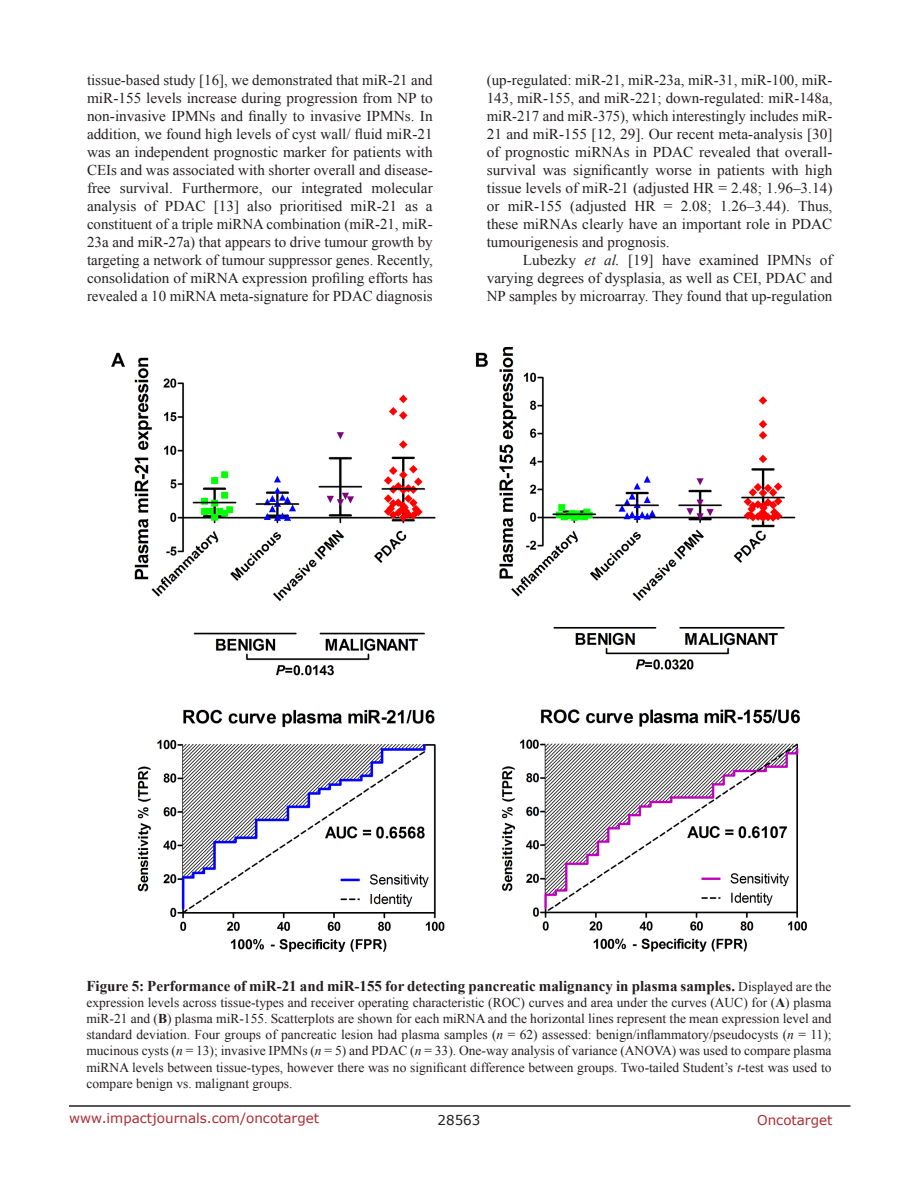
<style>
.page{position:relative;width:918px;height:1188px;background:#fff}
.page>*{position:absolute;margin:0;border:0;box-sizing:border-box;transform-origin:0 0}
.BodyText{font:15px/18px "Times New Roman";color:#231f20;text-align:justify}
.FigureText{font:700 15px "Times New Roman";color:#231f20}
.FigureText-2{font:13.5px/16.2px "Times New Roman";color:#231f20;text-align:justify}
.t1{font:13.5px "Verdana";color:#ac2b31}
.t2{font:13.5px "Verdana";color:#231f20}
.s1{font-style:italic}
.s2{font-weight:400;font-size:13.5px}
.s3{font-weight:700}
</style>
<div class="page">
<hr style="left:69px;top:1105px;width:781px;height:2px;background:#231f20">
<img style="left:112px;top:347px;width:694px;height:605px">
<p class="BodyText" style="left:87px;top:71px;width:347px">tissue-based study [16], we demonstrated that miR-21 and miR-155 levels increase during progression from NP to non-invasive IPMNs and finally to invasive IPMNs. In addition, we found high levels of cyst wall/ fluid miR-21 was an independent prognostic marker for patients with CEIs and was associated with shorter overall and disease&shy;free survival. Furthermore, our integrated molecular analysis of PDAC [13] also prioritised miR-21 as a constituent of a triple miRNA combination (miR-21, miR-23a and miR-27a) that appears to drive tumour growth by targeting a network of tumour suppressor genes. Recently, consolidation of miRNA expression profiling efforts has revealed a 10 miRNA meta-signature for PDAC diagnosis</p>
<p class="BodyText" style="left:487px;top:71px;width:347px">(up-regulated: miR-21, miR-23a, miR-31, miR-100, miR-143, miR-155, and miR-221; down-regulated: miR-148a, miR-217 and miR-375), which interestingly includes miR-21 and miR-155 [12, 29]. Our recent meta-analysis [30] of prognostic miRNAs in PDAC revealed that overall&shy;survival was significantly worse in patients with high tissue levels of miR-21 (adjusted HR = 2.48; 1.96–3.14) or miR-155 (adjusted HR = 2.08; 1.26–3.44). Thus, these miRNAs clearly have an important role in PDAC tumourigenesis and prognosis.</p>
<p class="BodyText" style="left:487px;top:251px;width:347px;text-indent:36px">Lubezky <span class="s1">et al.</span> [19] have examined IPMNs of varying degrees of dysplasia, as well as CEI, PDAC and NP samples by microarray. They found that up-regulation</p>
<p class="FigureText" style="left:86px;top:975px;width:747px">Figure 5: Performance of miR-21 and miR-155 for detecting pancreatic malignancy in plasma samples. <span class="s2">Displayed are the</span></p>
<p class="FigureText-2" style="left:86px;top:994px;width:747px">expression levels across tissue-types and receiver operating characteristic (ROC) curves and area under the curves (AUC) for (<span class="s3">A</span>) plasma miR-21 and (<span class="s3">B</span>) plasma miR-155. Scatterplots are shown for each miRNA and the horizontal lines represent the mean expression level and standard deviation. Four groups of pancreatic lesion had plasma samples (<span class="s1">n</span> = 62) assessed: benign/inflammatory/pseudocysts (<span class="s1">n</span> = 11); mucinous cysts (<span class="s1">n</span> = 13); invasive IPMNs (<span class="s1">n</span> = 5) and PDAC (<span class="s1">n</span> = 33). One-way analysis of variance (ANOVA) was used to compare plasma miRNA levels between tissue-types, however there was no significant difference between groups. Two-tailed Student’s <span class="s1">t</span>-test was used to compare benign vs. malignant groups.</p>
<p class="t1" style="left:69px;top:1109px;width:252px">www.impactjournals.com/oncotarget</p>
<p class="t2" style="left:438px;top:1111px;width:44px">28563</p>
<p class="t1" style="left:757px;top:1111px;width:77px">Oncotarget</p>
</div>
